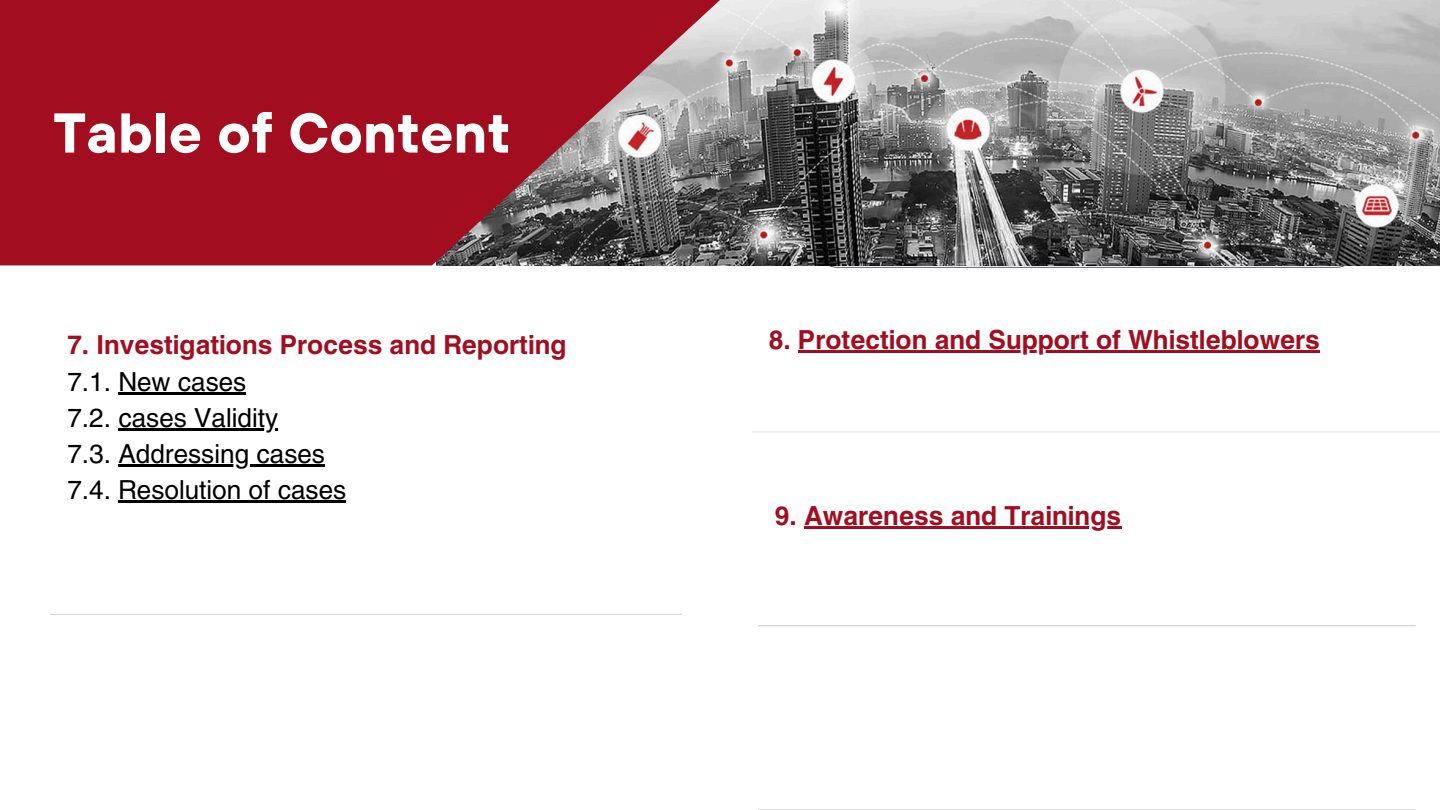
<style>
.page{position:relative;width:1440px;height:810px;background:#fff}
.page>*{position:absolute;margin:0;border:0;box-sizing:border-box;transform-origin:0 0}
.t1{font:700 56px "TT Hoves";color:#fff}
.t2{font:700 26px "Helios";color:#a20e20}
.t3{font:26px "Helios";color:#000}
</style>
<div class="page">
<hr style="left:118px;top:392px;width:128px;height:3px;background:#000">
<hr style="left:118px;top:428px;width:160px;height:3px;background:#000">
<hr style="left:118px;top:464px;width:207px;height:3px;background:#000">
<hr style="left:118px;top:500px;width:228px;height:3px;background:#000">
<hr style="left:51px;top:614px;width:631px;height:1px;background:#e4e4e4">
<hr style="left:51px;top:809px;width:631px;height:1px;background:#e4e4e4">
<hr style="left:798px;top:350px;width:522px;height:2px;background:#a20e20">
<hr style="left:752px;top:432px;width:688px;height:1px;background:#e4e4e4">
<img style="left:437px;top:0;width:1003px;height:266px">
<svg style="left:0;top:0;width:720px;height:265px;fill:#a20e20"></svg>
<hr style="left:804px;top:526px;width:317px;height:3px;background:#a20e20">
<hr style="left:758px;top:626px;width:658px;height:1px;background:#e4e4e4">
<hr style="left:758px;top:809px;width:658px;height:1px;background:#e4e4e4">
<h1 class="t1" style="left:53px;top:97px;width:459px">Table of Content</h1>
<p class="t2" style="left:67px;top:328px;width:501px">7. Investigations Process and Reporting</p>
<p class="t3" style="left:67px;top:365px;width:180px">7.1. New cases</p>
<p class="t3" style="left:67px;top:401px;width:212px">7.2. cases Validity</p>
<p class="t3" style="left:67px;top:437px;width:259px">7.3. Addressing cases</p>
<p class="t3" style="left:67px;top:473px;width:280px">7.4. Resolution of cases</p>
<p class="t2" style="left:769px;top:323px;width:553px">8. Protection and Support of Whistleblowers</p>
<p class="t2" style="left:775px;top:499px;width:348px">9. Awareness and Trainings</p>
</div>
